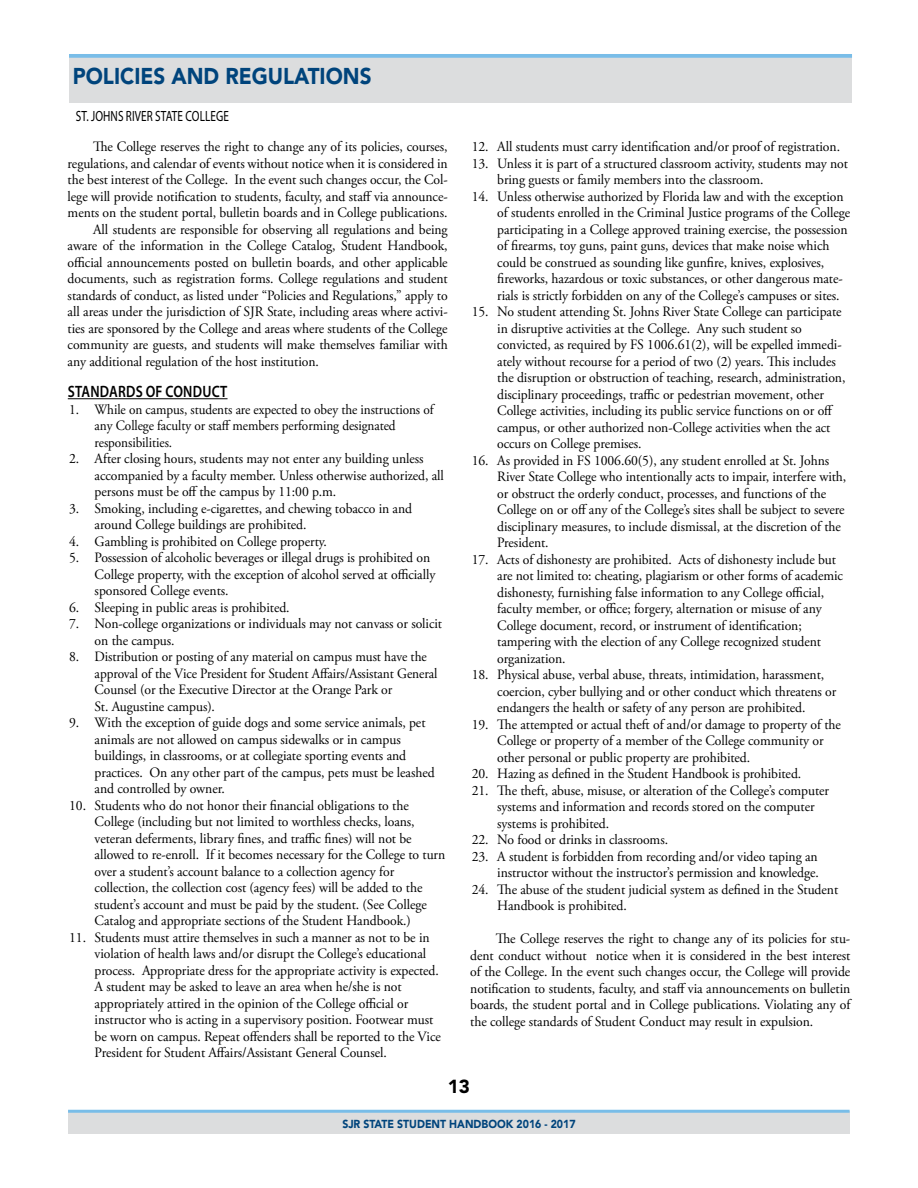
<style>
.page{position:relative;width:918px;height:1188px;background:#fff}
.page>*{position:absolute;margin:0;border:0;box-sizing:border-box;transform-origin:0 0}
.t1{font:900 22.8px "Avenir LT";color:#00447c;scale:.91 1}
.t2{font:900 18.75px "Avenir LT";color:#000}
.t3{font:600 16.5px "Myriad Pro";letter-spacing:.015em;color:#000;scale:.83 1}
.t4{font:14.85px "Myriad Pro";letter-spacing:.01em;color:#000;scale:.75 1}
.t5{font:14.25px/16.5px "Adobe Garamond Pro";letter-spacing:-.005em;color:#000;scale:.96 1}
.t6{font:14.25px/16.5px "Adobe Garamond Pro";letter-spacing:-.005em;color:#000;scale:.95 1}
.t7{font:14.25px/16.5px "Adobe Garamond Pro";letter-spacing:-.005em;color:#000;scale:.93 1}
.t8{font:900 11.55px "Avenir LT";color:#00447c;scale:.91 1}
</style>
<div class="page">
<div style="left:68px;top:1112px;width:782px;height:22px;background:#dcddde"></div>
<hr style="left:68px;top:1110px;width:782px;height:3px;background:#79bde8">
<div style="left:69px;top:54px;width:783px;height:48px;background:#dcddde"></div>
<svg style="left:69px;top:54px;width:783px;height:4px;background:#7fbee7"></svg>
<hr style="left:68px;top:398px;width:160px;height:1px;background:#000">
<h1 class="t1" style="left:73px;top:62px;width:330px">POLICIES AND REGULATIONS</h1>
<p class="t4" style="left:76px;top:107px;width:205px">ST. JOHNS RIVER STATE COLLEGE</p>
<p class="t5" style="left:93px;top:139px;width:371px">The College reserves the right to change any of its policies, courses,</p>
<p class="t5" style="left:68px;top:155px;width:397px">regulations, and calendar of events without notice when it is considered in</p>
<p class="t5" style="left:68px;top:172px;width:397px">the best interest of the College. In the event such changes occur, the Col-</p>
<p class="t5" style="left:68px;top:188px;width:397px">lege will provide notification to students, faculty, and staff via announce-</p>
<p class="t5" style="left:68px;top:205px;width:397px">ments on the student portal, bulletin boards and in College publications.</p>
<p class="t5" style="left:93px;top:221px;width:371px">All students are responsible for observing all regulations and being</p>
<p class="t5" style="left:68px;top:238px;width:397px">aware of the information in the College Catalog, Student Handbook,</p>
<p class="t5" style="left:68px;top:254px;width:397px">official announcements posted on bulletin boards, and other applicable</p>
<p class="t5" style="left:68px;top:271px;width:397px">documents, such as registration forms. College regulations and student</p>
<p class="t5" style="left:68px;top:287px;width:397px">standards of conduct, as listed under “Policies and Regulations,” apply to</p>
<p class="t5" style="left:68px;top:304px;width:397px">all areas under the jurisdiction of SJR State, including areas where activi-</p>
<p class="t5" style="left:68px;top:320px;width:397px">ties are sponsored by the College and areas where students of the College</p>
<p class="t5" style="left:68px;top:337px;width:397px">community are guests, and students will make themselves familiar with</p>
<p class="t5" style="left:68px;top:353px;width:263px">any additional regulation of the host institution.</p>
<p class="t3" style="left:68px;top:381px;width:194px">STANDARDS OF CONDUCT</p>
<p class="t7" style="left:95px;top:401px;width:366px;text-indent:-25px">1. While on campus, students are expected to obey the instructions of any College faculty or staff members performing designated responsibilities.</p>
<p class="t5" style="left:95px;top:451px;width:365px;text-indent:-25px">2. After closing hours, students may not enter any building unless accompanied by a faculty member. Unless otherwise authorized, all persons must be off the campus by 11:00 p.m.</p>
<p class="t5" style="left:95px;top:500px;width:332px;text-indent:-25px">3. Smoking, including e-cigarettes, and chewing tobacco in and around College buildings are prohibited.</p>
<p class="t5" style="left:69px;top:533px;width:270px">4. Gambling is prohibited on College property.</p>
<p class="t5" style="left:95px;top:550px;width:356px;text-indent:-25px">5. Possession of alcoholic beverages or illegal drugs is prohibited on<br>College property, with the exception of alcohol served at officially sponsored College events.</p>
<p class="t5" style="left:69px;top:599px;width:231px">6. Sleeping in public areas is prohibited.</p>
<p class="t5" style="left:95px;top:616px;width:363px;text-indent:-25px">7. Non-college organizations or individuals may not canvass or solicit on the campus.</p>
<p class="t6" style="left:95px;top:649px;width:362px;text-indent:-25px">8. Distribution or posting of any material on campus must have the approval of the Vice President for Student Affairs/Assistant General Counsel (or the Executive Director at the Orange Park or<br>St. Augustine campus).</p>
<p class="t5" style="left:95px;top:715px;width:356px;text-indent:-25px">9. With the exception of guide dogs and some service animals, pet animals are not allowed on campus sidewalks or in campus buildings, in classrooms, or at collegiate sporting events and practices. On any other part of the campus, pets must be leashed and controlled by owner.</p>
<p class="t5" style="left:95px;top:797px;width:367px;text-indent:-25px">10. Students who do not honor their financial obligations to the College (including but not limited to worthless checks, loans, veteran deferments, library fines, and traffic fines) will not be allowed to re-enroll. If it becomes necessary for the College to turn over a student’s account balance to a collection agency for collection, the collection cost (agency fees) will be added to the student’s account and must be paid by the student. (See College Catalog and appropriate sections of the Student Handbook.)</p>
<p class="t5" style="left:95px;top:929px;width:362px;text-indent:-25px">11. Students must attire themselves in such a manner as not to be in violation of health laws and/or disrupt the College’s educational process. Appropriate dress for the appropriate activity is expected.<br>A student may be asked to leave an area when he/she is not appropriately attired in the opinion of the College official or instructor who is acting in a supervisory position. Footwear must be worn on campus. Repeat offenders shall be reported to the Vice President for Student Affairs/Assistant General Counsel.</p>
<p class="t5" style="left:472px;top:139px;width:385px">12. All students must carry identification and/or proof of registration.</p>
<p class="t5" style="left:497px;top:155px;width:367px;text-indent:-25px">13. Unless it is part of a structured classroom activity, students may not bring guests or family members into the classroom.</p>
<p class="t5" style="left:497px;top:188px;width:369px;text-indent:-25px">14. Unless otherwise authorized by Florida law and with the exception of students enrolled in the Criminal Justice programs of the College participating in a College approved training exercise, the possession of firearms, toy guns, paint guns, devices that make noise which could be construed as sounding like gunfire, knives, explosives, fireworks, hazardous or toxic substances, or other dangerous mate&shy;rials is strictly forbidden on any of the College’s campuses or sites.</p>
<p class="t5" style="left:497px;top:304px;width:364px;text-indent:-25px">15. No student attending St. Johns River State College can participate in disruptive activities at the College. Any such student so convicted, as required by FS 1006.61(2), will be expelled immedi&shy;ately without recourse for a period of two (2) years. This includes the disruption or obstruction of teaching, research, administration, disciplinary proceedings, traffic or pedestrian movement, other College activities, including its public service functions on or off campus, or other authorized non-College activities when the act occurs on College premises.</p>
<p class="t5" style="left:497px;top:452px;width:365px;text-indent:-25px">16. As provided in FS 1006.60(5), any student enrolled at St. Johns River State College who intentionally acts to impair, interfere with, or obstruct the orderly conduct, processes, and functions of the College on or off any of the College’s sites shall be subject to severe disciplinary measures, to include dismissal, at the discretion of the President.</p>
<p class="t5" style="left:497px;top:551px;width:362px;text-indent:-25px">17. Acts of dishonesty are prohibited. Acts of dishonesty include but are not limited to: cheating, plagiarism or other forms of academic dishonesty, furnishing false information to any College official, faculty member, or office; forgery, alternation or misuse of any College document, record, or instrument of identification; tampering with the election of any College recognized student organization.</p>
<p class="t5" style="left:497px;top:667px;width:355px;text-indent:-25px">18. Physical abuse, verbal abuse, threats, intimidation, harassment, coercion, cyber bullying and or other conduct which threatens or endangers the health or safety of any person are prohibited.</p>
<p class="t5" style="left:497px;top:716px;width:359px;text-indent:-25px">19. The attempted or actual theft of and/or damage to property of the<br>College or property of a member of the College community or other personal or public property are prohibited.</p>
<p class="t5" style="left:472px;top:766px;width:345px">20. Hazing as defined in the Student Handbook is prohibited.</p>
<p class="t5" style="left:497px;top:782px;width:347px;text-indent:-25px">21. The theft, abuse, misuse, or alteration of the College’s computer systems and information and records stored on the computer systems is prohibited.</p>
<p class="t5" style="left:472px;top:832px;width:206px">22. No food or drinks in classrooms.</p>
<p class="t5" style="left:472px;top:848px;width:363px;text-align:right">23. A student is forbidden from recording and/or video taping an instructor without the instructor’s permission and knowledge.</p>
<p class="t5" style="left:497px;top:881px;width:357px;text-indent:-25px">24. The abuse of the student judicial system as defined in the Student<br>Handbook is prohibited.</p>
<p class="t5" style="left:470px;top:931px;width:397px;text-align:justify;text-indent:26px">The College reserves the right to change any of its policies for stu&shy;dent conduct without notice when it is considered in the best interest of the College. In the event such changes occur, the College will provide notification to students, faculty, and staff via announcements on bulletin boards, the student portal and in College publications. Violating any of the college standards of Student Conduct may result in expulsion.</p>
<h2 class="t2" style="left:448px;top:1075px;width:24px">13</h2>
<p class="t8" style="left:342px;top:1117px;width:258px">SJR STATE STUDENT HANDBOOK 2016 - 2017</p>
</div>
